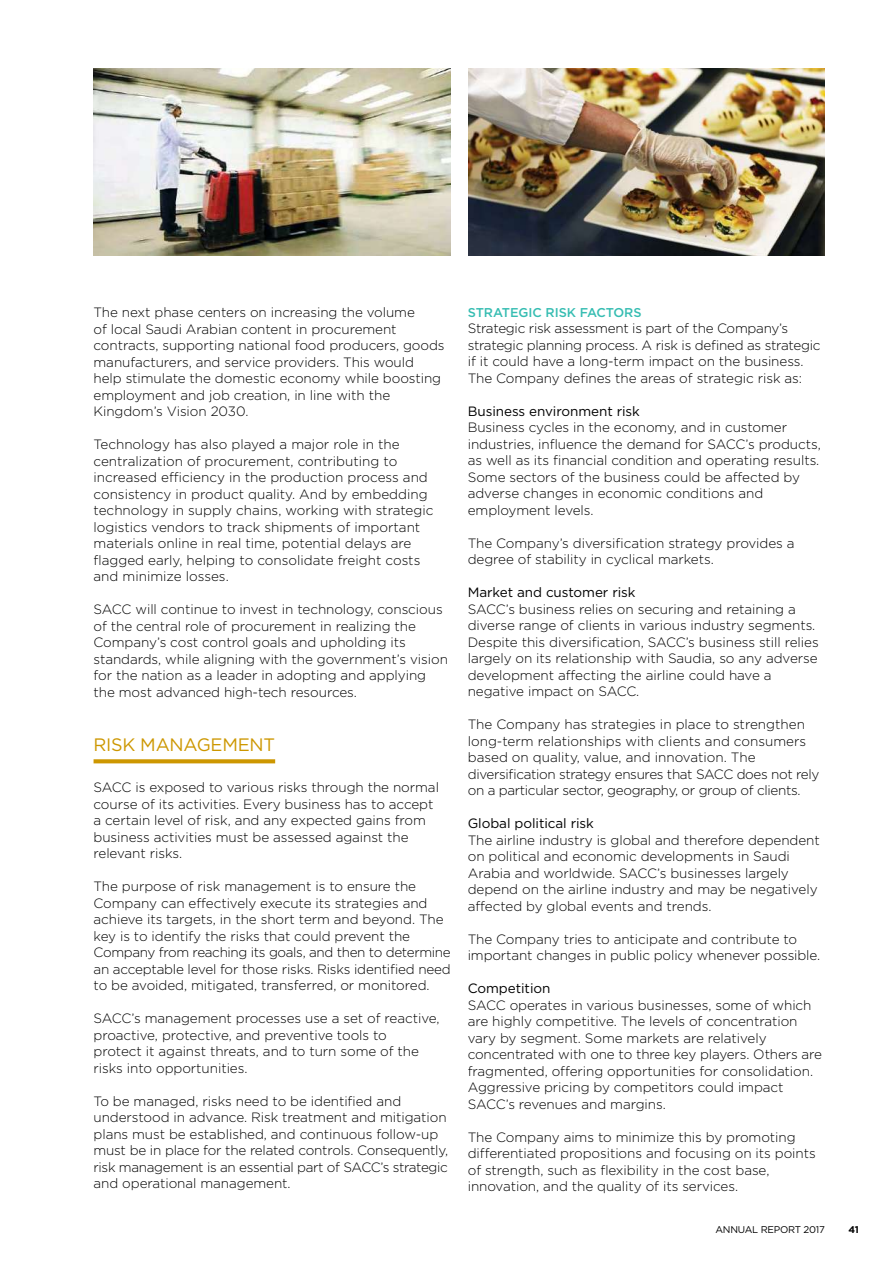
<style>
.page{position:relative;width:893px;height:1263px;background:#fff}
.page>*{position:absolute;margin:0;border:0;box-sizing:border-box;transform-origin:0 0}
.t1{font:18px "Gotham";letter-spacing:-.015em;color:#cd9700}
.t2{font:300 13.5px/16.5px "Gotham";letter-spacing:-.005em;color:#000}
.t3{font:13.5px "Gotham";letter-spacing:-.005em;color:#000}
.t4{font:500 12.75px "Gotham";letter-spacing:-.005em;color:#36bdb2}
.t5{font:9.75px "Gotham";letter-spacing:-.025em;color:#000}
.t6{font:700 9.75px "Gotham";color:#000}
</style>
<div class="page">
<svg style="left:94px;top:759px;width:181px;height:4px"></svg>
<img style="left:468px;top:68px;width:357px;height:187px">
<img style="left:94px;top:68px;width:357px;height:187px">
<p class="t2" style="left:94px;top:304px;width:353px">The next phase centers on increasing the volume<br>of local Saudi Arabian content in procurement contracts, supporting national food producers, goods manufacturers, and service providers. This would help stimulate the domestic economy while boosting employment and job creation, in line with the Kingdom’s Vision 2030.</p>
<p class="t2" style="left:94px;top:436px;width:341px">Technology has also played a major role in the centralization of procurement, contributing to increased efficiency in the production process and consistency in product quality. And by embedding technology in supply chains, working with strategic logistics vendors to track shipments of important materials online in real time, potential delays are flagged early, helping to consolidate freight costs and minimize losses.</p>
<p class="t2" style="left:94px;top:601px;width:356px">SACC will continue to invest in technology, conscious of the central role of procurement in realizing the Company’s cost control goals and upholding its standards, while aligning with the government’s vision for the nation as a leader in adopting and applying the most advanced high-tech resources.</p>
<h1 class="t1" style="left:94px;top:735px;width:183px">RISK MANAGEMENT</h1>
<p class="t2" style="left:94px;top:779px;width:347px">SACC is exposed to various risks through the normal course of its activities. Every business has to accept a certain level of risk, and any expected gains from business activities must be assessed against the relevant risks.</p>
<p class="t2" style="left:94px;top:878px;width:359px">The purpose of risk management is to ensure the Company can effectively execute its strategies and achieve its targets, in the short term and beyond. The key is to identify the risks that could prevent the Company from reaching its goals, and then to determine an acceptable level for those risks. Risks identified need to be avoided, mitigated, transferred, or monitored.</p>
<p class="t2" style="left:94px;top:1010px;width:347px">SACC’s management processes use a set of reactive, proactive, protective, and preventive tools to<br>protect it against threats, and to turn some of the risks into opportunities.</p>
<p class="t2" style="left:94px;top:1092px;width:356px">To be managed, risks need to be identified and understood in advance. Risk treatment and mitigation plans must be established, and continuous follow-up must be in place for the related controls. Consequently, risk management is an essential part of SACC’s strategic and operational management.</p>
<p class="t4" style="left:468px;top:305px;width:175px">STRATEGIC RISK FACTORS</p>
<p class="t2" style="left:468px;top:320px;width:354px">Strategic risk assessment is part of the Company’s strategic planning process. A risk is defined as strategic if it could have a long-term impact on the business.<br>The Company defines the areas of strategic risk as:</p>
<p class="t3" style="left:468px;top:404px;width:174px">Business environment risk</p>
<p class="t2" style="left:468px;top:419px;width:355px">Business cycles in the economy, and in customer industries, influence the demand for SACC’s products, as well as its financial condition and operating results.<br>Some sectors of the business could be affected by adverse changes in economic conditions and employment levels.</p>
<p class="t2" style="left:468px;top:535px;width:328px">The Company’s diversification strategy provides a degree of stability in cyclical markets.</p>
<p class="t3" style="left:468px;top:585px;width:169px">Market and customer risk</p>
<p class="t2" style="left:468px;top:601px;width:352px">SACC’s business relies on securing and retaining a diverse range of clients in various industry segments.<br>Despite this diversification, SACC’s business still relies largely on its relationship with Saudia, so any adverse development affecting the airline could have a negative impact on SACC.</p>
<p class="t2" style="left:468px;top:716px;width:353px">The Company has strategies in place to strengthen long-term relationships with clients and consumers based on quality, value, and innovation. The diversification strategy ensures that SACC does not rely on a particular sector, geography, or group of clients.</p>
<p class="t3" style="left:468px;top:816px;width:128px">Global political risk</p>
<p class="t2" style="left:468px;top:831px;width:354px">The airline industry is global and therefore dependent on political and economic developments in Saudi Arabia and worldwide. SACC’s businesses largely depend on the airline industry and may be negatively affected by global events and trends.</p>
<p class="t2" style="left:468px;top:930px;width:354px">The Company tries to anticipate and contribute to important changes in public policy whenever possible.</p>
<p class="t3" style="left:468px;top:981px;width:84px">Competition</p>
<p class="t2" style="left:468px;top:996px;width:356px">SACC operates in various businesses, some of which are highly competitive. The levels of concentration vary by segment. Some markets are relatively concentrated with one to three key players. Others are fragmented, offering opportunities for consolidation.<br>Aggressive pricing by competitors could impact SACC’s revenues and margins.</p>
<p class="t2" style="left:468px;top:1128px;width:350px">The Company aims to minimize this by promoting differentiated propositions and focusing on its points of strength, such as flexibility in the cost base, innovation, and the quality of its services.</p>
<p class="t5" style="left:715px;top:1224px;width:111px">ANNUAL REPORT 2017</p>
<p class="t6" style="left:849px;top:1224px;width:12px">41</p>
</div>
